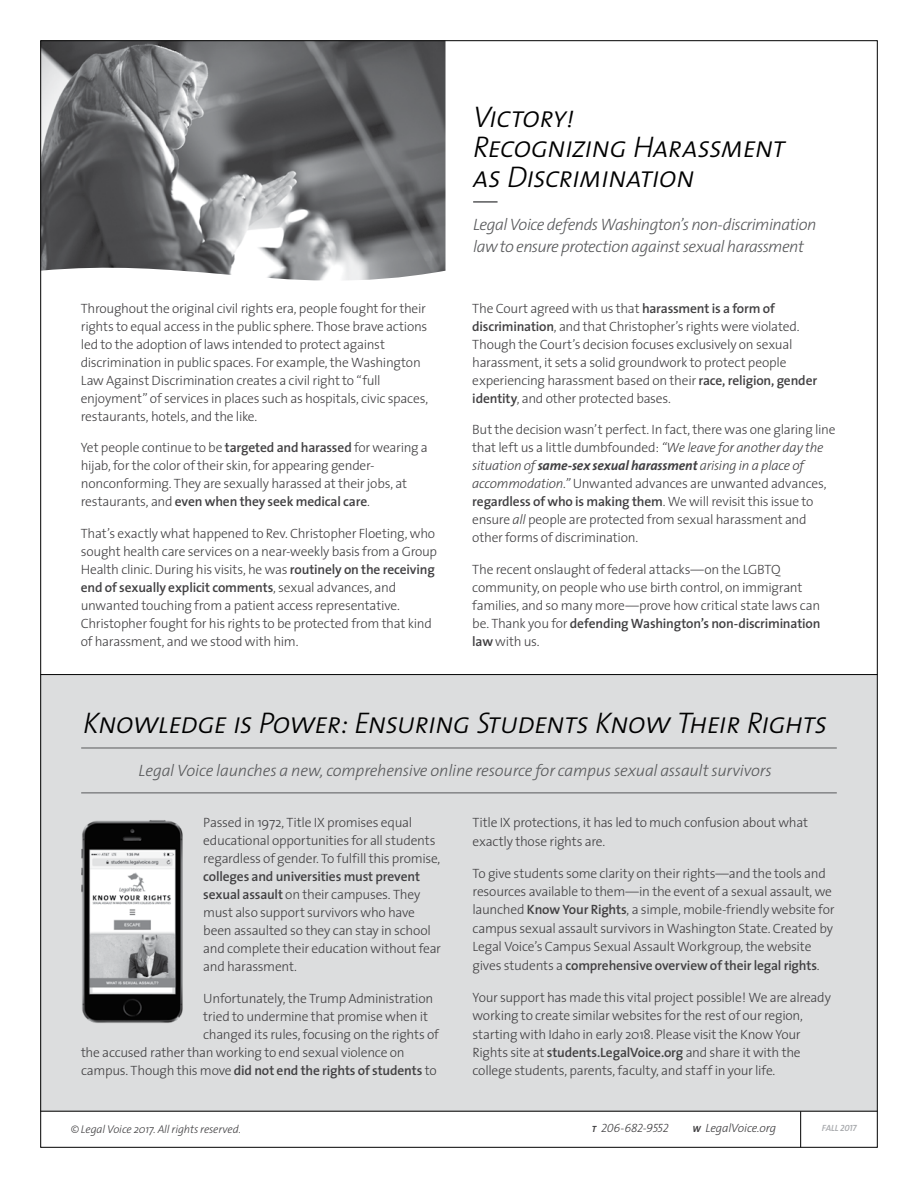
<style>
.page{position:relative;width:918px;height:1188px;background:#fff}
.page>*{position:absolute;margin:0;border:0;box-sizing:border-box;transform-origin:0 0}
.t1{font:italic 30px/30px "The Sans Light Caps";letter-spacing:-.04em;color:#000}
.t2{font:italic 300 16.5px/22.5px "The Sans";letter-spacing:-.025em;color:#58595b}
.t3{font:300 13.5px/18px "The Sans";letter-spacing:-.02em;color:#414042}
.t4{font:600 13.5px "The Sans";letter-spacing:-.01em;color:#414042}
.t5{font:italic 300 12px "The Sans";letter-spacing:-.01em;color:#414042}
.t6{font:italic 12px "The Sans Light Caps";letter-spacing:-.035em;color:#414042}
.t7{font:italic 300 11.25px "The Sans";letter-spacing:-.015em;color:#414042}
.t8{font:italic 9px "The Sans Semi Bold Caps";letter-spacing:-.01em;color:#a7a9ac}
.s1{font-weight:600}
.s2{font-style:italic}
.s3{font-weight:700;font-style:italic}
.s4{font-weight:300}
.s5{font-family:"The Sans";font-weight:700;font-size:9px}
.s6{font-weight:700;font-size:9px}
</style>
<div class="page">
<div style="left:40px;top:675px;width:837px;height:436px;background:#dcddde"></div>
<hr style="left:40px;top:674px;width:838px;height:1px;background:#000">
<img style="left:42px;top:42px;width:404px;height:239px">
<hr style="left:81px;top:748px;width:756px;height:1px;background:#58595b">
<hr style="left:81px;top:793px;width:756px;height:1px;background:#58595b">
<hr style="left:473px;top:201px;width:25px;height:2px;background:#58595b">
<img style="left:81px;top:820px;width:102px;height:203px">
<hr style="left:40px;top:1111px;width:838px;height:1px;background:#000">
<hr style="left:800px;top:1111px;width:1px;height:36px;background:#000">
<p class="t3" style="left:81px;top:299px;width:349px">Throughout the original civil rights era, people fought for their rights to equal access in the public sphere. Those brave actions led to the adoption of laws intended to protect against discrimination in public spaces. For example, the Washington Law Against Discrimination creates a civil right to “full enjoyment” of services in places such as hospitals, civic spaces, restaurants, hotels, and the like.</p>
<p class="t3" style="left:81px;top:438px;width:349px">Yet people continue to be <span class="s1">targeted and harassed</span> for wearing a hijab, for the color of their skin, for appearing gender&shy;nonconforming. They are sexually harassed at their jobs, at restaurants, and <span class="s1">even when they seek medical care</span>.</p>
<p class="t3" style="left:81px;top:524px;width:358px">That’s exactly what happened to Rev. Christopher Floeting, who sought health care services on a near-weekly basis from a Group Health clinic. During his visits, he was <span class="s1">routinely on the receiving end of sexually explicit comments</span>, sexual advances, and unwanted touching from a patient access representative.<br>Christopher fought for his rights to be protected from that kind of harassment, and we stood with him.</p>
<h1 class="t1" style="left:473px;top:101px;width:314px">Victory!<br>Recognizing Harassment as Discrimination</h1>
<p class="t2" style="left:473px;top:213px;width:345px">Legal Voice defends Washington’s non-discrimination law to ensure protection against sexual harassment</p>
<p class="t3" style="left:472px;top:299px;width:346px">The Court agreed with us that <span class="s1">harassment is a form of discrimination</span>, and that Christopher’s rights were violated.<br>Though the Court’s decision focuses exclusively on sexual harassment, it sets a solid groundwork to protect people experiencing harassment based on their <span class="s1">race, religion, gender identity</span>, and other protected bases.</p>
<p class="t3" style="left:472px;top:420px;width:365px">But the decision wasn’t perfect. In fact, there was one glaring line that left us a little dumbfounded: <span class="s2">“We leave for another day the situation of</span> <span class="s3">same-sex sexual harassment</span> <span class="s2">arising in a place of accommodation.”</span> Unwanted advances are unwanted advances, <span class="s1">regardless of who is making them</span>. We will revisit this issue to ensure <span class="s2">all</span> people are protected from sexual harassment and other forms of discrimination.</p>
<p class="t3" style="left:472px;top:560px;width:350px">The recent onslaught of federal attacks—on the LGBTQ community, on people who use birth control, on immigrant families, and so many more—prove how critical state laws can be. Thank you for <span class="s1">defending Washington’s non-discrimination law</span> with us.</p>
<h1 class="t1" style="left:83px;top:707px;width:746px">Knowledge is Power: Ensuring Students Know Their Rights</h1>
<p class="t2" style="left:139px;top:759px;width:635px">Legal Voice launches a new, comprehensive online resource for campus sexual assault survivors</p>
<p class="t3" style="left:203px;top:813px;width:239px">Passed in 1972, Title IX promises equal educational opportunities for all students regardless of gender. To fulfill this promise,</p>
<p class="t3" style="left:203px;top:867px;width:239px"><span class="s1">colleges and universities must prevent sexual assault</span> on their campuses. They must also support survivors who have been assaulted so they can stay in school and complete their education without fear and harassment.</p>
<p class="t3" style="left:203px;top:989px;width:232px">Unfortunately, the Trump Administration</p>
<p class="t3" style="left:203px;top:1007px;width:226px">tried to undermine that promise when it</p>
<p class="t3" style="left:203px;top:1025px;width:237px">changed its rules, focusing on the rights of</p>
<p class="t3" style="left:81px;top:1043px;width:325px">the accused rather than working to end sexual violence on</p>
<p class="t4" style="left:81px;top:1059px;width:357px"><span class="s4">campus. Though this move</span> did not end the rights of students <span class="s4">to</span></p>
<p class="t3" style="left:473px;top:813px;width:337px;line-height:18.5px">Title IX protections, it has led to much confusion about what exactly those rights are.</p>
<p class="t3" style="left:473px;top:863px;width:364px;line-height:18.5px">To give students some clarity on their rights—and the tools and resources available to them—in the event of a sexual assault, we launched <span class="s1">Know Your Rights</span>, a simple, mobile-friendly website for campus sexual assault survivors in Washington State. Created by Legal Voice’s Campus Sexual Assault Workgroup, the website gives students a <span class="s1">comprehensive overview of their legal rights</span>.</p>
<p class="t3" style="left:473px;top:987px;width:360px;line-height:18.5px">Your support has made this vital project possible! We are already working to create similar websites for the rest of our region, starting with Idaho in early 2018. Please visit the Know Your Rights site at <span class="s1">students.LegalVoice.org</span> and share it with the college students, parents, faculty, and staff in your life.</p>
<p class="t7" style="left:71px;top:1120px;width:172px">© Legal Voice 2017. All rights reserved.</p>
<p class="t6" style="left:592px;top:1118px;width:78px"><span class="s5">T</span> 206-682-9552</p>
<p class="t5" style="left:692px;top:1118px;width:85px"><span class="s6">W</span> LegalVoice.org</p>
<p class="t8" style="left:822px;top:1120px;width:36px">FALL 2017</p>
</div>
